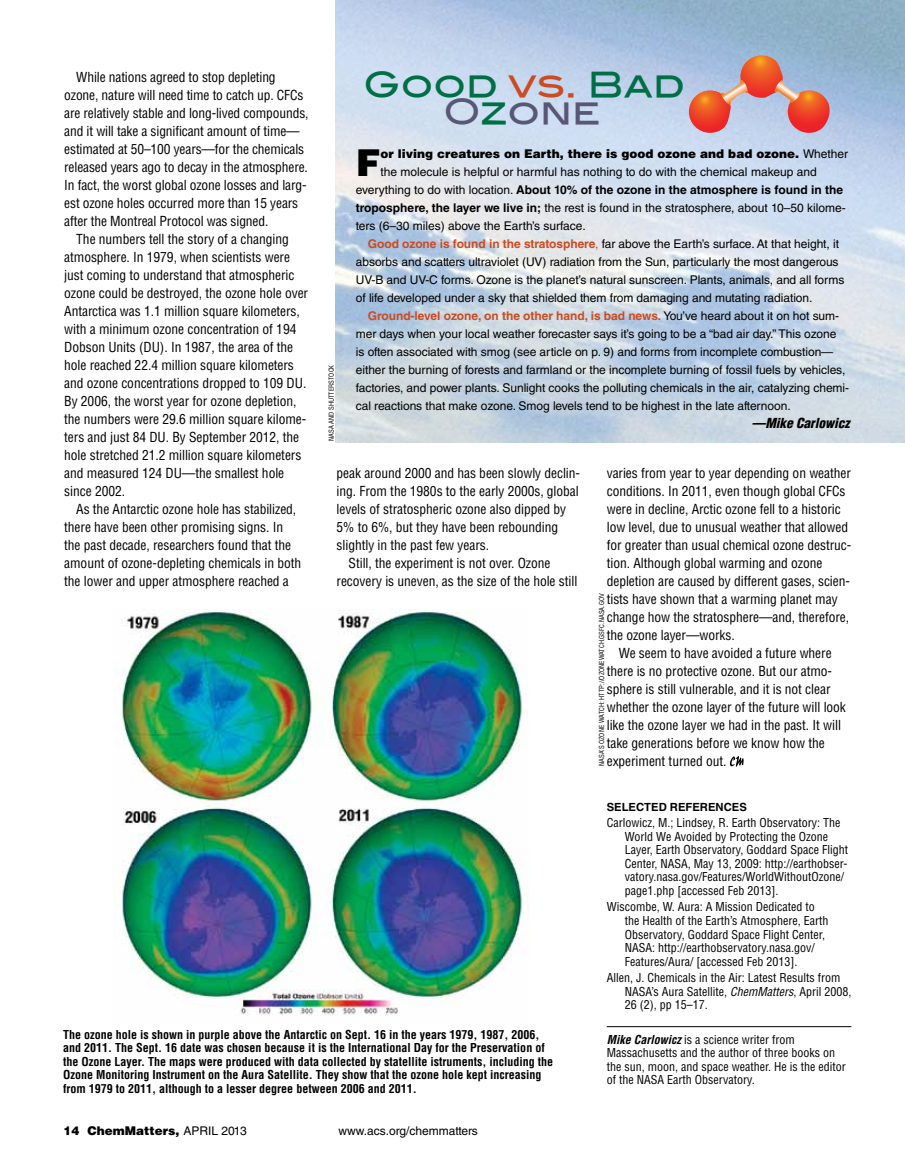
<style>
.page{position:relative;width:905px;height:1175px;background:#fff}
.page>*{position:absolute;margin:0;border:0;box-sizing:border-box;transform-origin:0 0}
.t1{font:900 37.05px "Helvetica LT Std";color:#000}
.t2{font:34.5px/27px "Blair Md ITCTT Medium";color:#006f45;text-align:center}
.t3{font:condensed 13.5px/18px "Helvetica LT Std";letter-spacing:-.005em;color:#000}
.t4{font:italic 900 condensed 13.5px "Helvetica LT Std";letter-spacing:-.005em;color:#000}
.t5{font:12px "Helvetica LT Std";letter-spacing:-.005em;color:#000}
.t6{font:condensed 12px/13.5px "Helvetica LT Std";color:#000}
.t7{font:700 condensed 12px/13.5px "Helvetica LT Std";color:#000}
.t8{font:900 12px "Helvetica LT Std";color:#000}
.t9{font:700 12px "Helvetica LT Std";color:#000}
.t10{font:700 12px "Helvetica LT Std";letter-spacing:-.005em;color:#cb4b22}
.t11{font:700 11.25px "Helvetica LT Std";color:#000}
.t12{font:condensed 6.75px "Helvetica LT Std";color:#000}
.s1{color:#cb4b22}
.s2{color:#585876}
.s3{font-weight:400}
.s4{font-weight:700}
.s5{font-weight:700;color:#cb4b22}
.s6{font-weight:400;color:#000}
.s7{font-style:italic}
.s8{font-weight:700;font-style:italic}
</style>
<div class="page">
<img style="left:335px;top:0;width:569px;height:442px">
<hr style="left:606px;top:1026px;width:245px;height:1px;background:#000">
<svg style="left:730px;top:756px;width:13px;height:10px"></svg>
<svg style="left:688px;top:55px;width:143px;height:78px;background:#c79799"></svg>
<img style="left:116px;top:609px;width:412px;height:406px">
<h2 class="t2" style="left:363px;top:67px;width:323px">Good <span class="s1">vs.</span> Bad<br><span class="s2">O</span>z<span class="s2">one</span></h2>
<h1 class="t1" style="left:356px;top:138px;width:26px">F</h1>
<p class="t8" style="left:380px;top:146px;width:469px">or living creatures on Earth, there is good ozone and bad ozone. <span class="s3">Whether</span></p>
<p class="t3" style="left:64px;top:68px;width:246px;text-indent:12px">While nations agreed to stop depleting ozone, nature will need time to catch up. CFCs are relatively stable and long-lived compounds, and it will take a significant amount of time— estimated at 50–100 years—for the chemicals released years ago to decay in the atmosphere.<br>In fact, the worst global ozone losses and larg&shy;est ozone holes occurred more than 15 years after the Montreal Protocol was signed.</p>
<p class="t3" style="left:64px;top:230px;width:245px;text-indent:12px">The numbers tell the story of a changing atmosphere. In 1979, when scientists were just coming to understand that atmospheric ozone could be destroyed, the ozone hole over Antarctica was 1.1 million square kilometers, with a minimum ozone concentration of 194<br>Dobson U nits (DU). In 1987, the area of the hole reached 22.4 million square kilometers and ozone concentrations dropped to 109 DU .<br>By 2006, the worst year for ozone depletion, the numbers were 29.6 million square kilome&shy;ters and just 84 DU . By September 2012, the hole stretched 21.2 million square kilometers and measured 124 DU—the smallest hole since 2002.</p>
<p class="t3" style="left:64px;top:500px;width:238px;text-indent:12px">As the Antarctic ozone hole has stabilized, there have been other promising signs. In the past decade, researchers found that the amount of ozone-depleting chemicals in both the lower and upper atmosphere reached a</p>
<p class="t5" style="left:380px;top:165px;width:438px">the molecule is helpful or harmful has nothing to do with the chemical makeup and</p>
<p class="t9" style="left:356px;top:182px;width:488px"><span class="s3">everything to do with location.</span> About 10% of the ozone in the atmosphere is found in the</p>
<p class="t5" style="left:356px;top:201px;width:491px"><span class="s4">troposphere, the layer we live in;</span> the rest is found in the stratosphere, about 10–50 kilome-</p>
<p class="t5" style="left:356px;top:219px;width:231px">ters (6–30 miles) above the Earth’s surface.</p>
<p class="t5" style="left:368px;top:237px;width:472px"><span class="s5">Good ozone is found in the stratosphere</span><span class="s1">,</span> far above the Earth’s surface. At that height, it</p>
<p class="t5" style="left:356px;top:255px;width:484px">absorbs and scatters ultraviolet (UV) radiation from the Sun, particularly the most dangerous</p>
<p class="t5" style="left:356px;top:273px;width:490px">UV-B and UV-C forms. Ozone is the planet’s natural sunscreen. Plants, animals, and all forms</p>
<p class="t5" style="left:356px;top:291px;width:458px">of life developed under a sky that shielded them from damaging and mutating radiation.</p>
<p class="t10" style="left:368px;top:308px;width:473px">Ground-level ozone, on the other hand, is bad news. <span class="s6">You’ve heard about it on hot sum-</span></p>
<p class="t5" style="left:356px;top:327px;width:482px">mer days when your local weather forecaster says it’s going to be a “bad air day.” This ozone</p>
<p class="t5" style="left:356px;top:345px;width:479px">is often associated with smog (see article on p. 9) and forms from incomplete combustion—</p>
<p class="t5" style="left:356px;top:363px;width:491px">either the burning of forests and farmland or the incomplete burning of fossil fuels by vehicles,</p>
<p class="t5" style="left:356px;top:381px;width:495px">factories, and power plants. Sunlight cooks the polluting chemicals in the air, catalyzing chemi-</p>
<p class="t5" style="left:356px;top:399px;width:436px">cal reactions that make ozone. Smog levels tend to be highest in the late afternoon.</p>
<p class="t4" style="left:751px;top:414px;width:99px">—Mike Carlowicz</p>
<p class="t12" style="left:327px;top:441px;width:77px;rotate:-90deg">NASA and shutterstock</p>
<p class="t3" style="left:336px;top:463px;width:245px">peak around 2000 and has been slowly declin-</p>
<p class="t3" style="left:336px;top:481px;width:244px">ing. From the 1980s to the early 2000s, global</p>
<p class="t3" style="left:336px;top:499px;width:231px">levels of stratospheric ozone also dipped by</p>
<p class="t3" style="left:336px;top:517px;width:223px">5% to 6%, but they have been rebounding</p>
<p class="t3" style="left:336px;top:535px;width:154px">slightly in the past few years.</p>
<p class="t3" style="left:348px;top:553px;width:203px">Still, the experiment is not over. Ozone</p>
<p class="t3" style="left:336px;top:571px;width:242px">recovery is uneven, as the size of the hole still</p>
<p class="t3" style="left:606px;top:464px;width:246px">varies from year to year depending on weather conditions. In 2011, even though global CFCs were in decline, Arctic ozone fell to a historic low level, due to unusual weather that allowed for greater than usual chemical ozone destruc&shy;tion. Although global warming and ozone depletion are caused by different gases, scien&shy;tists have shown that a warming planet may change how the stratosphere—and, therefore, the ozone layer—works.</p>
<p class="t3" style="left:606px;top:644px;width:241px;text-indent:12px">We seem to have avoided a future where there is no protective ozone. But our atmo&shy;sphere is still vulnerable, and it is not clear whether the ozone layer of the future will look like the ozone layer we had in the past. It will take generations before we know how the experiment turned out.</p>
<p class="t11" style="left:606px;top:800px;width:16px">Selected</p>
<p class="t11" style="left:670px;top:800px;width:32px">references</p>
<p class="t6" style="left:624px;top:816px;width:225px;text-indent:-18px">Carlowicz, M.; Lindsey, R. Earth Observatory: The World We Avoided by Protecting the Ozone Layer, Earth Observatory, Goddard Space Flight Center, NASA, May 13, 2009: http://earthobser&shy;vatory.nasa.gov/Features/WorldWithoutOzone/ page1.php [accessed Feb 2013].</p>
<p class="t6" style="left:624px;top:900px;width:205px;text-indent:-18px">Wiscombe, W. Aura: A Mission Dedicated to the Health of the Earth’s Atmosphere, Earth Observatory, Goddard Space Flight Center, NASA: http://earthobservatory.nasa.gov/ Features/Aura/ [accessed Feb 2013].</p>
<p class="t6" style="left:624px;top:970px;width:228px;text-indent:-18px">Allen, J. Chemicals in the Air: Latest Results from<br>NASA’s Aura Satellite, <span class="s7">ChemMatters</span>, April 2008,<br>26 (2), pp 15–17.</p>
<p class="t6" style="left:606px;top:1032px;width:241px"><span class="s8">Mike Carlowicz</span> is a science writer from Massachusetts and the author of three books on the sun, moon, and space weather. He is the editor of the NASA Earth Observatory.</p>
<p class="t12" style="left:597px;top:766px;width:173px;rotate:-90deg">nasa’s ozone watch: http://ozonewatch.gsfc.nasa.gov</p>
<p class="t7" style="left:63px;top:1027px;width:491px">The ozone hole is shown in purple above the Antarctic on Sept. 16 in the years 1979, 1987, 2006, and 2011. The Sept. 16 date was chosen because it is the International Day for the Preservation of the Ozone Layer. The maps were produced with data collected by statellite istruments, including the Ozone Monitoring Instrument on the Aura Satellite. They show that the ozone hole kept increasing from 1979 to 2011, although to a lesser degree between 2006 and 2011.</p>
<p class="t8" style="left:63px;top:1123px;width:185px">14 Chemmatters, <span class="s3">APRIL 2013</span></p>
<p class="t5" style="left:338px;top:1123px;width:141px">www.acs.org/chemmatters</p>
</div>
